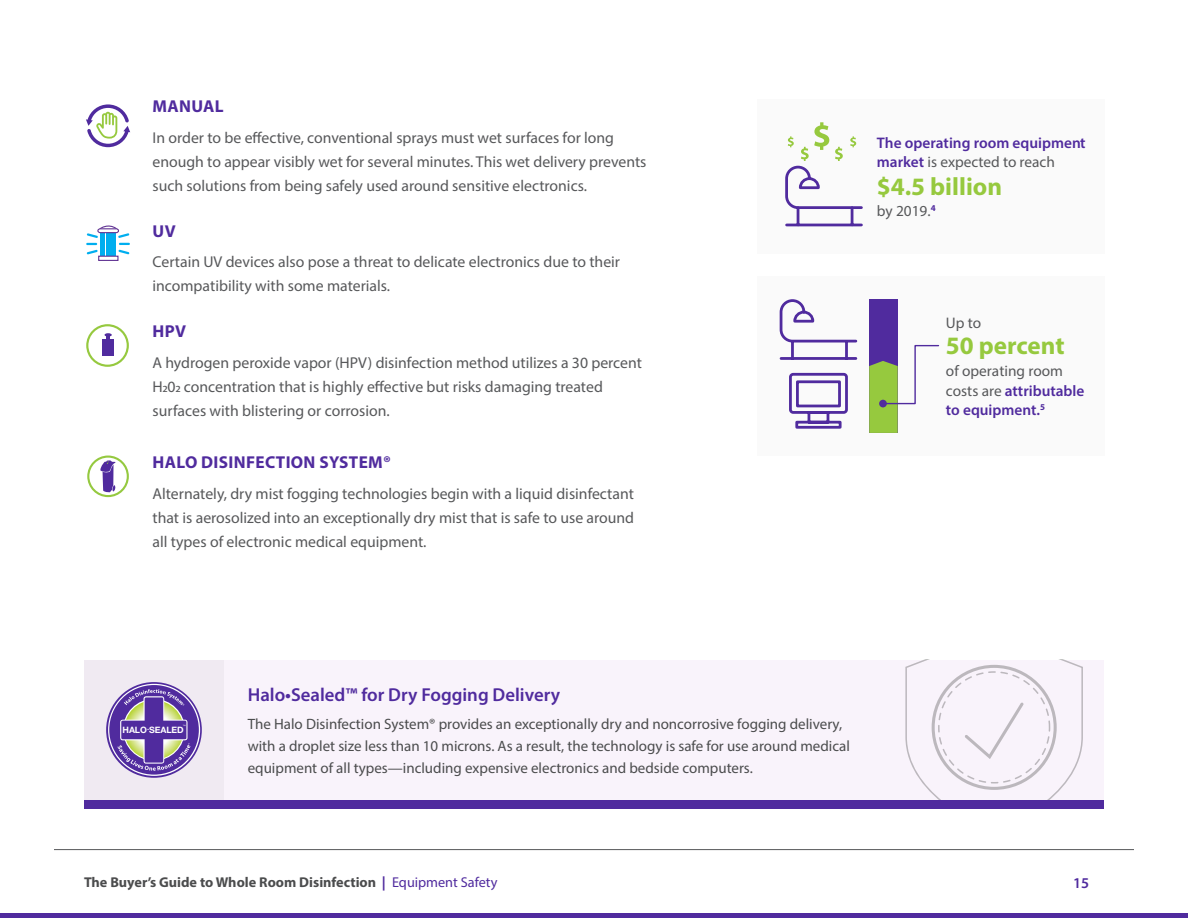
<style>
.page{position:relative;width:1188px;height:918px;background:#fff}
.page>*{position:absolute;margin:0;border:0;box-sizing:border-box;transform-origin:0 0}
.t1{font:700 25.05px "Myriad Pro";color:#96c93e}
.t2{font:600 18.75px "Myriad Pro";color:#502b9e}
.t3{font:700 17.25px "Myriad Pro";letter-spacing:.02em;color:#502b9e}
.t4{font:15.75px/24px "Myriad Pro";color:#57585a}
.t5{font:600 15.3px/19.5px "Myriad Pro";color:#502b9e}
.t6{font:15.3px "Myriad Pro";color:#57585a}
.t7{font:15px/21.8px "Myriad Pro";color:#4b4c4d}
.t8{font:600 15px "Myriad Pro";color:#502b9e}
.t9{font:700 14.25px "Myriad Pro";color:#4b4c4d}
.t10{font:700 8.85px "Helvetica Neue";letter-spacing:-.01em;color:#fff}
.t11{font:3px "Helvetica Neue";color:#fff}
.s1{font-weight:400;color:#57585a}
.s2{color:#502b9e}
.s3{font-weight:400;color:#502b9e}
</style>
<div class="page">
<svg style="left:86px;top:104px;width:44px;height:43px"></svg>
<svg style="left:86px;top:225px;width:44px;height:29px"></svg>
<div style="left:98px;top:256px;width:21px;height:5px;border:1px solid #613393"></div>
<div style="left:0;top:913px;width:1188px;height:5px;background:#502b9e"></div>
<hr style="left:54px;top:849px;width:1080px;height:1px;background:#57585a">
<div style="left:757px;top:99px;width:348px;height:155px;background:#fafafa"></div>
<div style="left:757px;top:276px;width:348px;height:180px;background:#fafafa"></div>
<svg style="left:785px;top:122px;width:78px;height:105px"></svg>
<div style="left:869px;top:299px;width:29px;height:134px;background:#502b9e"></div>
<svg style="left:869px;top:344px;width:71px;height:89px"></svg>
<svg style="left:779px;top:299px;width:79px;height:130px"></svg>
<div style="left:84px;top:660px;width:1020px;height:140px;background:#f9f3fb"></div>
<div style="left:84px;top:660px;width:140px;height:140px;background:#f0eaf2"></div>
<div style="left:84px;top:800px;width:1020px;height:8px;background:#502b9e"></div>
<svg style="left:106px;top:682px;width:96px;height:96px"></svg>
<svg style="left:108px;top:684px;width:92px;height:92px"></svg>
<div style="left:109px;top:685px;width:90px;height:90px;background:#502b9e;border-radius:50%"></div>
<svg style="left:124px;top:700px;width:60px;height:60px"></svg>
<div style="left:144px;top:696px;width:20px;height:68px;background:#c9bde0;border-radius:3px"></div>
<svg style="left:120px;top:720px;width:68px;height:20px"></svg>
<div style="left:145px;top:697px;width:18px;height:66px;background:#502b9e"></div>
<div style="left:121px;top:721px;width:65px;height:18px;background:#502b9e"></div>
<svg style="left:124px;top:689px;width:60px;height:17px"></svg>
<svg style="left:118px;top:743px;width:72px;height:28px"></svg>
<svg style="left:905px;top:660px;width:178px;height:140px"></svg>
<svg style="left:86px;top:324px;width:43px;height:43px"></svg>
<div style="left:102px;top:339px;width:12px;height:17px;background:#502b9e"></div>
<svg style="left:100px;top:460px;width:16px;height:33px"></svg>
<div style="left:87px;top:456px;width:42px;height:41px;border:2px solid #95c940;border-radius:50%"></div>
<p class="t3" style="left:153px;top:95px;width:72px">MANUAL</p>
<p class="t4" style="left:152px;top:125px;width:496px">In order to be effective, conventional sprays must wet surfaces for long enough to appear visibly wet for several minutes. This wet delivery prevents such solutions from being safely used around sensitive electronics.</p>
<p class="t3" style="left:153px;top:220px;width:25px">UV</p>
<p class="t4" style="left:152px;top:250px;width:469px">Certain UV devices also pose a threat to delicate electronics due to their incompatibility with some materials.</p>
<p class="t3" style="left:153px;top:320px;width:35px">HPV</p>
<p class="t4" style="left:152px;top:350px;width:491px">A hydrogen peroxide vapor (HPV) disinfection method utilizes a 30 percent<br>H202 concentration that is highly effective but risks damaging treated surfaces with blistering or corrosion.</p>
<p class="t3" style="left:153px;top:451px;width:240px">HALO DISINFECTION SYSTEM®</p>
<p class="t4" style="left:152px;top:482px;width:483px;text-align:justify">Alternately, dry mist fogging technologies begin with a liquid disinfectant that is aerosolized into an exceptionally dry mist that is safe to use around all types of electronic medical equipment.</p>
<p class="t5" style="left:877px;top:132px;width:210px">The operating room equipment market <span class="s1">is expected to reach</span></p>
<p class="t1" style="left:877px;top:170px;width:127px">$4.5 billion</p>
<p class="t6" style="left:877px;top:202px;width:60px">by 2019.<sup>4</sup></p>
<p class="t6" style="left:946px;top:313px;width:37px">Up to</p>
<p class="t1" style="left:946px;top:330px;width:120px">50 percent</p>
<p class="t5" style="left:946px;top:361px;width:140px"><span class="s1">of operating room costs are</span> attributable to equipment.<sup>5</sup></p>
<p class="t11" style="left:183px;top:723px;width:5px">™</p>
<p class="t10" style="left:123px;top:724px;width:63px">HALO SEALED</p>
<p class="t2" style="left:248px;top:683px;width:314px">Halo•Sealed™ for Dry Fogging Delivery</p>
<p class="t7" style="left:248px;top:713px;width:604px">The Halo Disinfection System® provides an exceptionally dry and noncorrosive fogging delivery, with a droplet size less than 10 microns. As a result, the technology is safe for use around medical equipment of all types—including expensive electronics and bedside computers.</p>
<p class="t9" style="left:84px;top:873px;width:415px">The Buyer’s Guide to Whole Room Disinfection <span class="s2">|</span> <span class="s3">Equipment Safety</span></p>
<p class="t8" style="left:1073px;top:873px;width:18px">15</p>
</div>
